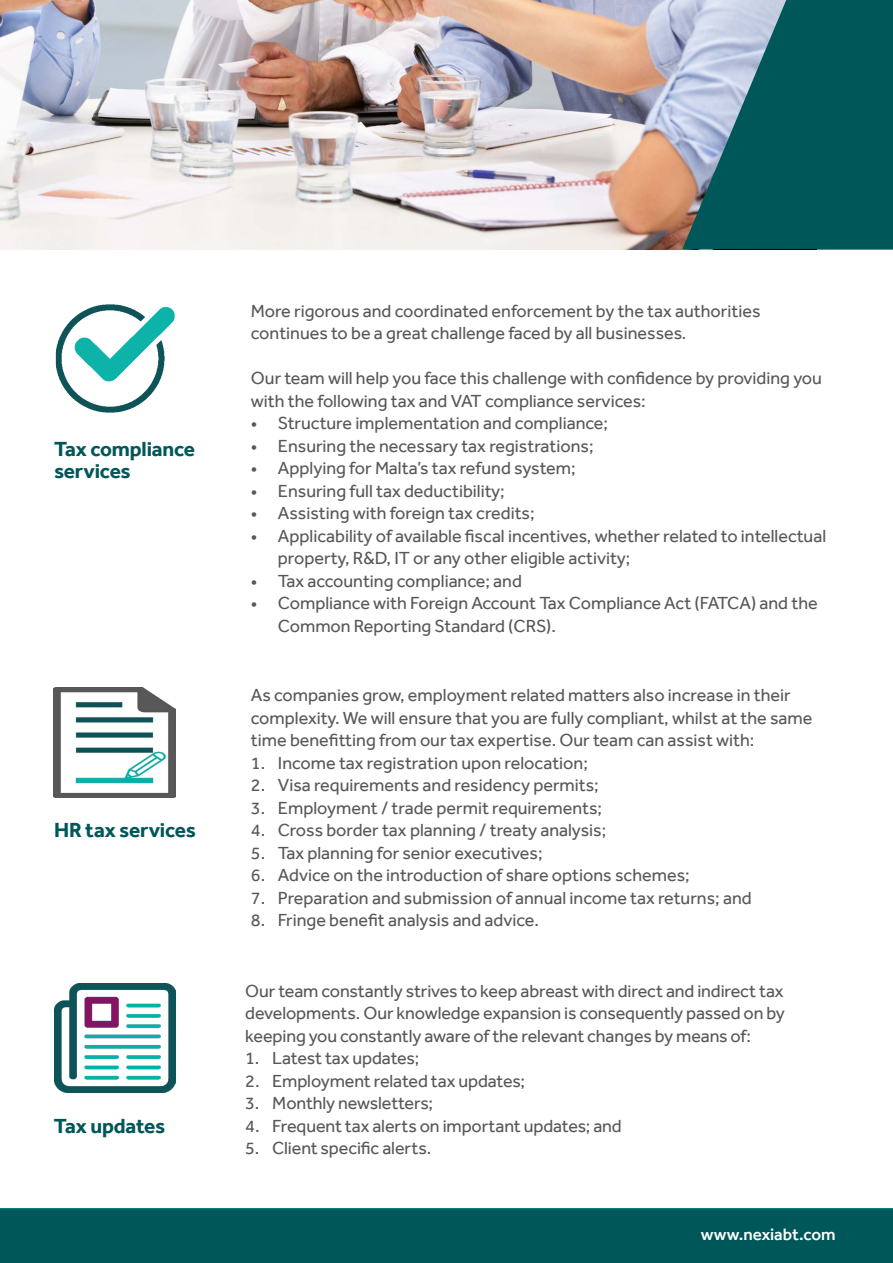
<style>
.page{position:relative;width:893px;height:1263px;background:#fff}
.page>*{position:absolute;margin:0;border:0;box-sizing:border-box;transform-origin:0 0}
.t1{font:700 21px/22.5px "Effra";letter-spacing:-.01em;color:#005759}
.t2{font:500 21px "Effra";letter-spacing:-.01em;color:#fff}
.t3{font:18px/22.5px "Effra";color:#57585a}
.t4{font:500 16.95px "Effra";letter-spacing:-.005em;color:#fff}
</style>
<div class="page">
<div style="left:0;top:1208px;width:893px;height:55px;background:#005759"></div>
<img style="left:0;top:0;width:681px;height:249px">
<svg style="left:681px;top:0;width:212px;height:250px;background:#2f7178"></svg>
<img style="left:55px;top:983px;width:120px;height:109px">
<img style="left:54px;top:687px;width:122px;height:110px">
<img style="left:55px;top:304px;width:120px;height:109px">
<p class="t1" style="left:54px;top:437px;width:143px">Tax compliance services</p>
<p class="t1" style="left:54px;top:818px;width:143px">HR tax services</p>
<p class="t1" style="left:54px;top:1115px;width:113px">Tax updates</p>
<p class="t3" style="left:251px;top:299px;width:511px">More rigorous and coordinated enforcement by the tax authorities continues to be a great challenge faced by all businesses.</p>
<p class="t3" style="left:251px;top:367px;width:573px">Our team will help you face this challenge with confidence by providing you with the following tax and VAT compliance services:</p>
<p class="t3" style="left:251px;top:412px;width:359px">• Structure implementation and compliance;</p>
<p class="t3" style="left:251px;top:434px;width:344px">• Ensuring the necessary tax registrations;</p>
<p class="t3" style="left:251px;top:457px;width:326px">• Applying for Malta’s tax refund system;</p>
<p class="t3" style="left:251px;top:479px;width:255px">• Ensuring full tax deductibility;</p>
<p class="t3" style="left:251px;top:502px;width:285px">• Assisting with foreign tax credits;</p>
<p class="t3" style="left:278px;top:524px;width:550px;text-indent:-27px">• Applicability of available fiscal incentives, whether related to intellectual property, R&amp;D, IT or any other eligible activity;</p>
<p class="t3" style="left:251px;top:569px;width:273px">• Tax accounting compliance; and</p>
<p class="t3" style="left:278px;top:592px;width:541px;text-indent:-27px">• Compliance with Foreign Account Tax Compliance Act (FATCA) and the<br>Common Reporting Standard (CRS).</p>
<p class="t3" style="left:251px;top:684px;width:563px">As companies grow, employment related matters also increase in their complexity. We will ensure that you are fully compliant, whilst at the same time benefitting from our tax expertise. Our team can assist with:</p>
<p class="t3" style="left:251px;top:751px;width:339px">1. Income tax registration upon relocation;</p>
<p class="t3" style="left:251px;top:774px;width:349px">2. Visa requirements and residency permits;</p>
<p class="t3" style="left:251px;top:796px;width:353px">3. Employment / trade permit requirements;</p>
<p class="t3" style="left:251px;top:819px;width:357px">4. Cross border tax planning / treaty analysis;</p>
<p class="t3" style="left:251px;top:841px;width:293px">5. Tax planning for senior executives;</p>
<p class="t3" style="left:251px;top:864px;width:440px">6. Advice on the introduction of share options schemes;</p>
<p class="t3" style="left:251px;top:886px;width:502px">7. Preparation and submission of annual income tax returns; and</p>
<p class="t3" style="left:251px;top:909px;width:290px">8. Fringe benefit analysis and advice.</p>
<p class="t3" style="left:245px;top:979px;width:541px;text-align:justify">Our team constantly strives to keep abreast with direct and indirect tax developments. Our knowledge expansion is consequently passed on by keeping you constantly aware of the relevant changes by means of:</p>
<p class="t3" style="left:245px;top:1047px;width:175px">1. Latest tax updates;</p>
<p class="t3" style="left:245px;top:1069px;width:281px">2. Employment related tax updates;</p>
<p class="t3" style="left:245px;top:1092px;width:189px">3. Monthly newsletters;</p>
<p class="t3" style="left:245px;top:1114px;width:378px">4. Frequent tax alerts on important updates; and</p>
<p class="t3" style="left:245px;top:1137px;width:188px">5. Client specific alerts.</p>
<p class="t4" style="left:701px;top:1224px;width:136px">www.nexiabt.com</p>
<p class="t2" style="left:666px;top:1226px;width:167px">www.nexiabt.com</p>
</div>
